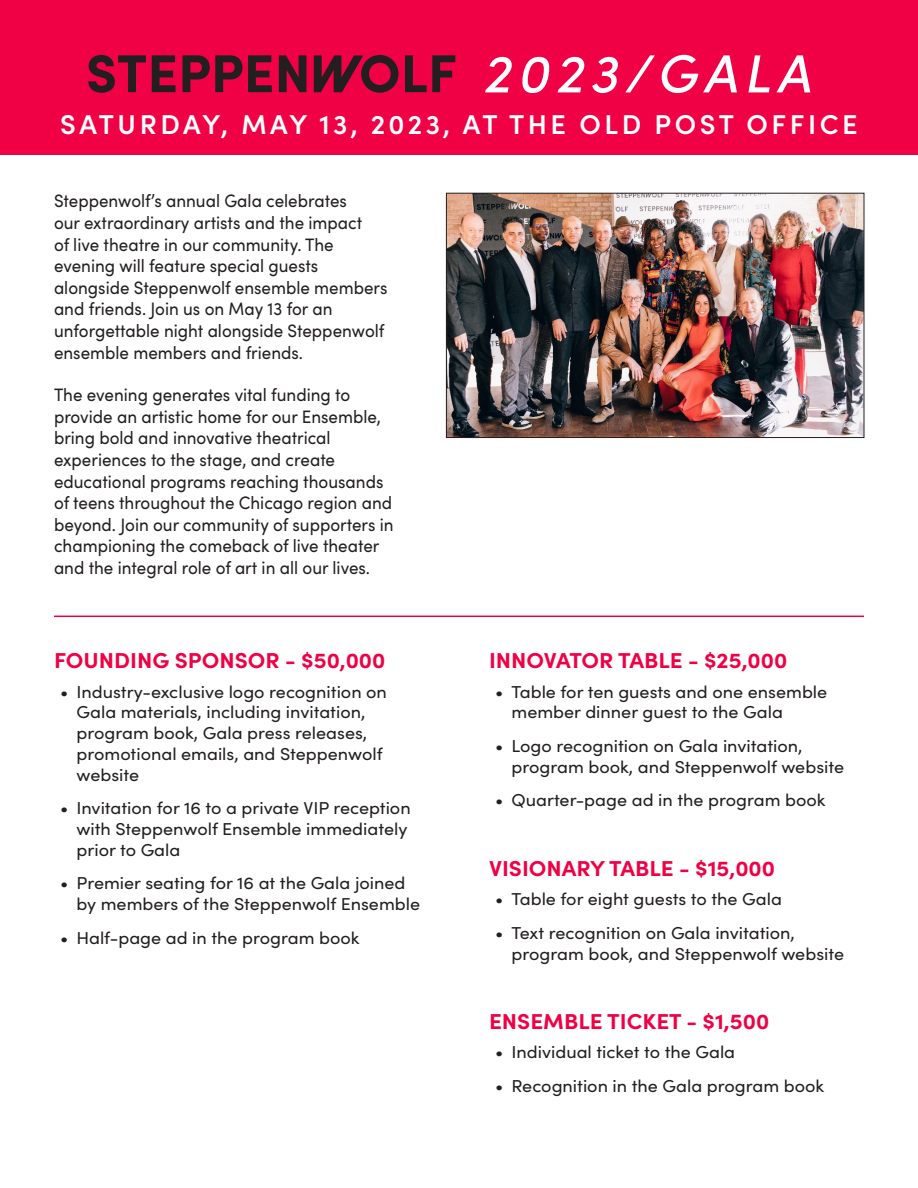
<style>
.page{position:relative;width:918px;height:1188px;background:#fff}
.page>*{position:absolute;margin:0;border:0;box-sizing:border-box;transform-origin:0 0}
.t1{font:italic 500 53.7px "Sofia Pro";letter-spacing:.12em;color:#fff}
.t2{font:600 27.3px "Sofia Pro";letter-spacing:.13em;color:#fff}
.t3{font:700 21.6px "Sofia Pro";color:#f00044;scale:1.04 1}
.t4{font:18px/21.6px "Sofia Pro";color:#231f20;scale:.95 1}
.t5{font:17.25px/20.7px "Sofia Pro";color:#231f20;scale:1.04 1}
</style>
<div class="page">
<div style="left:0;top:0;width:918px;height:155px;background:#f00044"></div>
<svg style="left:88px;top:55px;width:58px;height:38px"></svg>
<svg style="left:152px;top:55px;width:24px;height:37px"></svg>
<svg style="left:183px;top:55px;width:89px;height:37px"></svg>
<svg style="left:279px;top:55px;width:27px;height:37px"></svg>
<svg style="left:314px;top:55px;width:84px;height:38px"></svg>
<svg style="left:405px;top:55px;width:50px;height:37px"></svg>
<img style="left:448px;top:195px;width:414px;height:241px">
<div style="left:446px;top:193px;width:418px;height:245px;border:1px solid #231f20"></div>
<hr style="left:54px;top:616px;width:810px;height:1px;background:#f00044">
<p class="t1" style="left:482px;top:34px;width:329px">2023/GALA</p>
<p class="t2" style="left:60px;top:104px;width:799px">SATURDAY, MAY 13, 2023, AT THE OLD POST OFFICE</p>
<p class="t4" style="left:54px;top:189px;width:353px">Steppenwolf’s annual Gala celebrates<br>our extraordinary artists and the impact<br>of live theatre in our community. The evening will feature special guests alongside Steppenwolf ensemble members and friends. Join us on May 13 for an unforgettable night alongside Steppenwolf ensemble members and friends.</p>
<p class="t4" style="left:54px;top:383px;width:359px">The evening generates vital funding to provide an artistic home for our Ensemble, bring bold and innovative theatrical experiences to the stage, and create educational programs reaching thousands of teens throughout the Chicago region and beyond. Join our community of supporters in championing the comeback of live theater and the integral role of art in all our lives.</p>
<p class="t3" style="left:54px;top:644px;width:320px">FOUNDING SPONSOR - $50,000</p>
<p class="t5" style="left:76px;top:680px;width:300px;text-indent:-16px">• Industry-exclusive logo recognition on<br>Gala materials, including invitation, program book, Gala press releases, promotional emails, and Steppenwolf website</p>
<p class="t5" style="left:76px;top:797px;width:323px;text-indent:-16px">• Invitation for 16 to a private VIP reception with Steppenwolf Ensemble immediately prior to Gala</p>
<p class="t5" style="left:76px;top:872px;width:332px;text-indent:-16px">• Premier seating for 16 at the Gala joined by members of the Steppenwolf Ensemble</p>
<p class="t5" style="left:60px;top:926px;width:290px">• Half-page ad in the program book</p>
<p class="t3" style="left:489px;top:644px;width:288px">INNOVATOR TABLE - $25,000</p>
<p class="t5" style="left:512px;top:680px;width:305px;text-indent:-16px">• Table for ten guests and one ensemble member dinner guest to the Gala</p>
<p class="t5" style="left:512px;top:735px;width:321px;text-indent:-16px">• Logo recognition on Gala invitation, program book, and Steppenwolf website</p>
<p class="t5" style="left:495px;top:789px;width:319px">• Quarter-page ad in the program book</p>
<p class="t3" style="left:489px;top:852px;width:277px">VISIONARY TABLE - $15,000</p>
<p class="t5" style="left:495px;top:888px;width:277px">• Table for eight guests to the Gala</p>
<p class="t5" style="left:512px;top:922px;width:321px;text-indent:-16px">• Text recognition on Gala invitation, program book, and Steppenwolf website</p>
<p class="t3" style="left:489px;top:1005px;width:271px">ENSEMBLE TICKET - $1,500</p>
<p class="t5" style="left:495px;top:1041px;width:232px">• Individual ticket to the Gala</p>
<p class="t5" style="left:495px;top:1075px;width:318px">• Recognition in the Gala program book</p>
</div>
